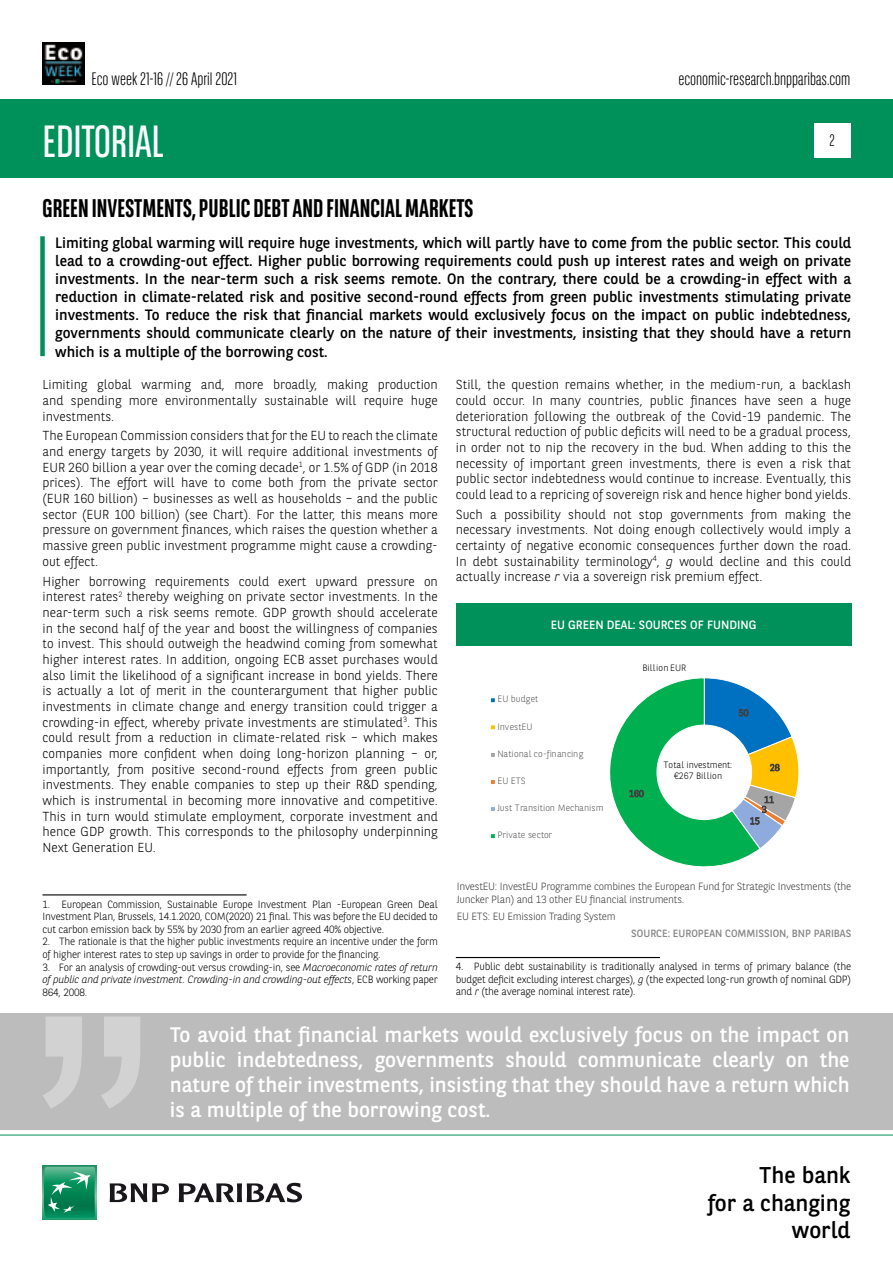
<style>
.page{position:relative;width:893px;height:1263px;background:#fff}
.page>*{position:absolute;margin:0;border:0;box-sizing:border-box;transform-origin:0 0}
.t1{font:45px "BNPP Sans Condensed";color:#fff}
.t2{font:700 25.5px "BNPP Sans Condensed";color:#000}
.t3{font:22.8px/27.3px "BNPP Sans";color:#000;text-align:right}
.t4{font:21px/25.2px "BNPP Sans";color:#fff;text-align:justify}
.t5{font:300 18px "BNPP Sans Condensed";color:#000}
.t6{font:300 16.5px "BNPP Sans Condensed";color:#000}
.t7{font:15px/18.1px "BNPP Sans";color:#000;text-align:justify}
.t8{font:300 13.05px/15.6px "BNPP Sans";color:#000;text-align:justify}
.t9{font:12px "BNPP Sans";color:#fff}
.t10{font:300 10.5px/12.6px "BNPP Sans";letter-spacing:-.02em;color:#000;text-align:justify}
.t11{font:italic 300 10.5px/12.6px "BNPP Sans";letter-spacing:-.02em;color:#000;text-align:justify}
.t12{font:300 10.5px/12.6px "BNPP Sans";letter-spacing:-.02em;color:#3c3c3b}
.t13{font:10.5px "BNPP Sans";color:#878787}
.t14{font:300 9.15px "BNPP Sans";color:#595959}
.t15{font:300 9.15px/11.1px "BNPP Sans";letter-spacing:.02em;color:#000;text-align:center}
.s1{font-style:italic}
.s2{font-style:normal}
</style>
<div class="page">
<div style="left:1px;top:99px;width:892px;height:78px;background:#00915b"></div>
<svg style="left:43px;top:1166px;width:53px;height:53px"></svg>
<svg style="left:44px;top:1167px;width:51px;height:51px;background:#26996e"></svg>
<svg style="left:110px;top:1183px;width:59px;height:19px"></svg>
<svg style="left:179px;top:1183px;width:123px;height:19px"></svg>
<hr style="left:0;top:1135px;width:893px;height:1px;background:#00915b">
<div style="left:814px;top:123px;width:36px;height:34px;background:#fff"></div>
<img style="left:43px;top:43px;width:42px;height:42px">
<div style="left:40px;top:236px;width:5px;height:120px;background:#00915b"></div>
<hr style="left:43px;top:894px;width:204px;height:1px;background:#000">
<hr style="left:456px;top:957px;width:204px;height:1px;background:#000">
<div style="left:0;top:1013px;width:892px;height:117px;background:#bcbcbc"></div>
<svg style="left:43px;top:1016px;width:97px;height:92px"></svg>
<svg style="left:609px;top:677px;width:190px;height:190px"></svg>
<svg style="left:490px;top:698px;width:5px;height:5px"></svg>
<svg style="left:490px;top:725px;width:5px;height:5px"></svg>
<svg style="left:491px;top:753px;width:4px;height:4px"></svg>
<svg style="left:490px;top:780px;width:5px;height:4px"></svg>
<svg style="left:491px;top:807px;width:4px;height:4px"></svg>
<svg style="left:490px;top:834px;width:5px;height:5px"></svg>
<div style="left:456px;top:604px;width:395px;height:42px;background:#00915b"></div>
<h3 class="t5" style="left:91px;top:67px;width:147px">Eco week 21-16 // 26 April 2021</h3>
<h1 class="t1" style="left:43px;top:113px;width:123px">EDITORIAL</h1>
<h3 class="t5" style="left:678px;top:67px;width:174px">economic-research.bnpparibas.com</h3>
<p class="t6" style="left:829px;top:130px;width:7px">2</p>
<h2 class="t2" style="left:43px;top:193px;width:433px">GREEN INVESTMENTS, PUBLIC DEBT AND FINANCIAL MARKETS</h2>
<p class="t7" style="left:55px;top:233px;width:797px">Limiting global warming will require huge investments, which will partly have to come from the public sector. This could lead to a crowding-out effect. Higher public borrowing requirements could push up interest rates and weigh on private investments. In the near-term such a risk seems remote. On the contrary, there could be a crowding-in effect with a reduction in climate-related risk and positive second-round effects from green public investments stimulating private investments. To reduce the risk that financial markets would exclusively focus on the impact on public indebtedness, governments should communicate clearly on the nature of their investments, insisting that they should have a return which is a multiple of the borrowing cost.</p>
<p class="t8" style="left:43px;top:376px;width:397px">Limiting global warming and, more broadly, making production and spending more environmentally sustainable will require huge investments.</p>
<p class="t8" style="left:43px;top:427px;width:397px">The European Commission considers that for the EU to reach the climate and energy targets by 2030, it will require additional investments of EUR 260 billion a year over the coming decade<sup>1</sup>, or 1.5% of GDP (in 2018 prices). The effort will have to come both from the private sector (EUR 160 billion) – businesses as well as households – and the public sector (EUR 100 billion) (see Chart). For the latter, this means more pressure on government finances, which raises the question whether a massive green public investment programme might cause a crowding&shy;out effect.</p>
<p class="t8" style="left:43px;top:573px;width:397px">Higher borrowing requirements could exert upward pressure on interest rates<sup>2</sup> thereby weighing on private sector investments. In the near-term such a risk seems remote. GDP growth should accelerate in the second half of the year and boost the willingness of companies to invest. This should outweigh the headwind coming from somewhat higher interest rates. In addition, ongoing ECB asset purchases would also limit the likelihood of a significant increase in bond yields. There is actually a lot of merit in the counterargument that higher public investments in climate change and energy transition could trigger a crowding-in effect, whereby private investments are stimulated<sup>3</sup>. This could result from a reduction in climate-related risk – which makes companies more confident when doing long-horizon planning – or, importantly, from positive second-round effects from green public investments. They enable companies to step up their R&amp;D spending, which is instrumental in becoming more innovative and competitive.<br>This in turn would stimulate employment, corporate investment and hence GDP growth. This corresponds to the philosophy underpinning Next Generation EU.</p>
<p class="t8" style="left:456px;top:376px;width:397px">Still, the question remains whether, in the medium-run, a backlash could occur. In many countries, public finances have seen a huge deterioration following the outbreak of the Covid-19 pandemic. The structural reduction of public deficits will need to be a gradual process, in order not to nip the recovery in the bud. When adding to this the necessity of important green investments, there is even a risk that public sector indebtedness would continue to increase. Eventually, this could lead to a repricing of sovereign risk and hence higher bond yields.</p>
<p class="t8" style="left:456px;top:506px;width:397px">Such a possibility should not stop governments from making the necessary investments. Not doing enough collectively would imply a certainty of negative economic consequences further down the road.<br>In debt sustainability terminology<sup>4</sup>, <span class="s1">g</span> would decline and this could actually increase <span class="s1">r</span> via a sovereign risk premium effect.</p>
<p class="t9" style="left:551px;top:617px;width:207px">EU GREEN DEAL: SOURCES OF FUNDING</p>
<p class="t15" style="left:642px;top:662px;width:45px">Billion EUR</p>
<p class="t14" style="left:497px;top:693px;width:42px">EU budget</p>
<p class="t14" style="left:497px;top:720px;width:37px">InvestEU</p>
<p class="t14" style="left:497px;top:747px;width:87px">National co-financing</p>
<p class="t14" style="left:497px;top:774px;width:30px">EU ETS</p>
<p class="t14" style="left:497px;top:801px;width:108px">Just Transition Mechanism</p>
<p class="t14" style="left:497px;top:829px;width:56px">Private sector</p>
<p class="t15" style="left:664px;top:759px;width:70px">Total investment: €267 Billion</p>
<p class="t12" style="left:457px;top:880px;width:396px">InvestEU: InvestEU Programme combines the European Fund for Strategic Investments (the<br>Juncker Plan) and 13 other EU financial instruments.</p>
<p class="t12" style="left:457px;top:909px;width:160px">EU ETS: EU Emission Trading System</p>
<p class="t10" style="left:43px;top:897px;width:397px">1. European Commission, Sustainable Europe Investment Plan -European Green Deal Investment Plan, Brussels, 14.1.2020, COM(2020) 21 final. This was before the EU decided to cut carbon emission back by 55% by 2030 from an earlier agreed 40% objective.</p>
<p class="t10" style="left:43px;top:935px;width:397px">2. The rationale is that the higher public investments require an incentive under the form of higher interest rates to step up savings in order to provide for the financing.</p>
<p class="t11" style="left:43px;top:960px;width:397px"><span class="s2">3. For an analysis of crowding-out versus crowding-in, see</span> Macroeconomic rates of return of public and private investment. Crowding-in and crowding-out effects<span class="s2">, ECB working paper 864, 2008.</span></p>
<p class="t13" style="left:631px;top:926px;width:222px">SOURCE: EUROPEAN COMMISSION, BNP PARIBAS</p>
<p class="t10" style="left:456px;top:960px;width:397px">4. Public debt sustainability is traditionally analysed in terms of primary balance (the budget deficit excluding interest charges), <span class="s1">g</span> (the expected long-run growth of nominal GDP) and <span class="s1">r</span> (the average nominal interest rate).</p>
<p class="t4" style="left:170px;top:1021px;width:681px">To avoid that financial markets would exclusively focus on the impact on public indebtedness, governments should communicate clearly on the nature of their investments, insisting that they should have a return which is a multiple of the borrowing cost.</p>
<h3 class="t3" style="left:708px;top:1161px;width:144px">The bank<br>for a changing world</h3>
</div>
